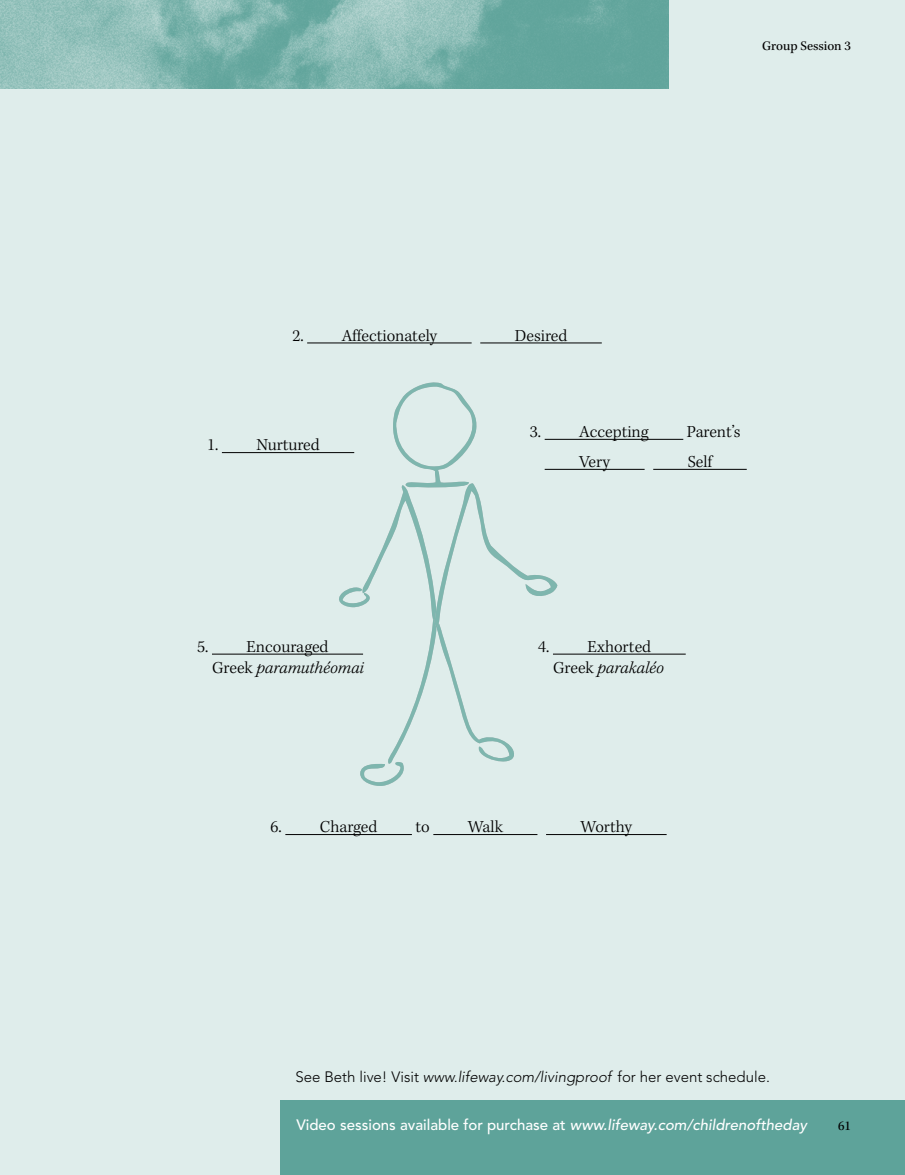
<style>
.page{position:relative;width:905px;height:1175px;background:#fff}
.page>*{position:absolute;margin:0;border:0;box-sizing:border-box;transform-origin:0 0}
.t1{font:300 17.25px/21px "Kepler Std";color:#000}
.t2{font:500 15px "Avenir LT Std";color:#fff}
.t3{font:300 15px "Avenir LT Std";color:#000}
.t4{font:13.5px "Kepler Std";color:#000}
.s1{font-style:italic}
</style>
<div class="page">
<div style="left:0;top:0;width:904px;height:1174px;background:#dfedeb"></div>
<img style="left:0;top:0;width:669px;height:88px">
<div style="left:280px;top:1100px;width:624px;height:74px;background:#5ea39a"></div>
<svg style="left:334px;top:382px;width:224px;height:404px"></svg>
<hr style="left:222px;top:452px;width:132px;height:1px;background:#000">
<hr style="left:307px;top:342px;width:164px;height:1px;background:#000">
<hr style="left:480px;top:342px;width:121px;height:1px;background:#000">
<hr style="left:544px;top:439px;width:139px;height:1px;background:#000">
<hr style="left:544px;top:469px;width:100px;height:1px;background:#000">
<hr style="left:653px;top:469px;width:93px;height:1px;background:#000">
<hr style="left:553px;top:653px;width:132px;height:1px;background:#000">
<hr style="left:212px;top:653px;width:151px;height:1px;background:#000">
<hr style="left:285px;top:834px;width:127px;height:1px;background:#000">
<hr style="left:433px;top:834px;width:104px;height:1px;background:#000">
<hr style="left:546px;top:834px;width:120px;height:1px;background:#000">
<p class="t4" style="left:762px;top:38px;width:90px">Group Session 3</p>
<p class="t1" style="left:292px;top:325px;width:13px">2.</p>
<p class="t1" style="left:341px;top:325px;width:97px">Affectionately</p>
<p class="t1" style="left:515px;top:325px;width:54px">Desired</p>
<p class="t1" style="left:207px;top:435px;width:13px">1.</p>
<p class="t1" style="left:256px;top:435px;width:65px">Nurtured</p>
<p class="t1" style="left:197px;top:636px;width:13px">5.</p>
<p class="t1" style="left:212px;top:636px;width:153px;text-align:center">Encouraged<br>Greek <span class="s1">paramuthéomai</span></p>
<p class="t1" style="left:530px;top:422px;width:13px">3.</p>
<p class="t1" style="left:579px;top:422px;width:71px">Accepting</p>
<p class="t1" style="left:687px;top:422px;width:55px">Parent’s</p>
<p class="t1" style="left:579px;top:452px;width:32px">Very</p>
<p class="t1" style="left:687px;top:452px;width:26px">Self</p>
<p class="t1" style="left:538px;top:636px;width:13px">4.</p>
<p class="t1" style="left:553px;top:636px;width:112px;text-indent:34px">Exhorted<br>Greek <span class="s1">parakaléo</span></p>
<p class="t1" style="left:270px;top:817px;width:13px">6.</p>
<p class="t1" style="left:320px;top:817px;width:59px">Charged</p>
<p class="t1" style="left:415px;top:817px;width:16px">to</p>
<p class="t1" style="left:468px;top:817px;width:37px">Walk</p>
<p class="t1" style="left:580px;top:817px;width:53px">Worthy</p>
<p class="t3" style="left:295px;top:1068px;width:476px">See Beth live! Visit <span class="s1">www.lifeway.com/livingproof</span> for her event schedule.</p>
<p class="t2" style="left:296px;top:1116px;width:512px">Video sessions available for purchase at <span class="s1">www.lifeway.com/childrenoftheday</span></p>
<p class="t4" style="left:838px;top:1118px;width:14px">61</p>
</div>
